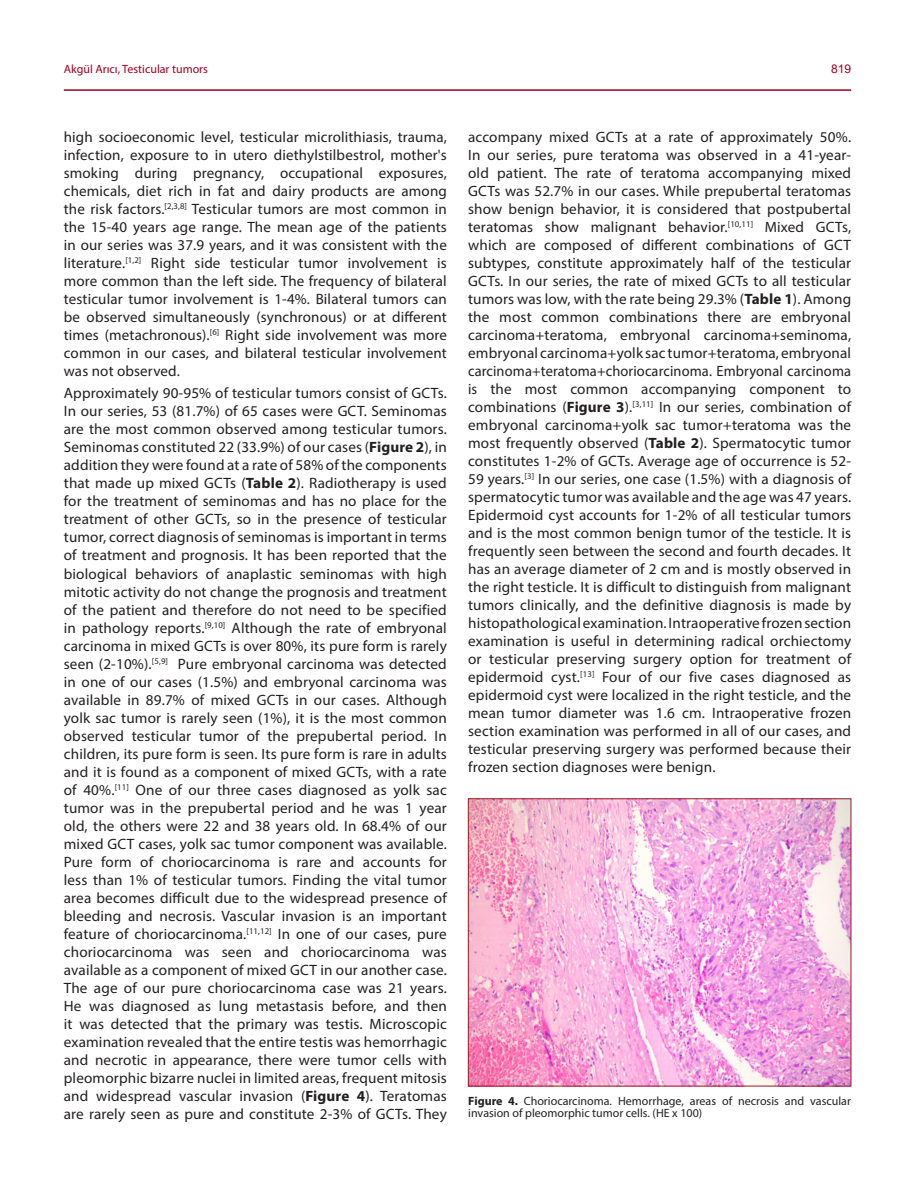
<style>
.page{position:relative;width:915px;height:1191px;background:#fff}
.page>*{position:absolute;margin:0;border:0;box-sizing:border-box;transform-origin:0 0}
.Ana_Metin{font:15px/18px "Myriad Pro";letter-spacing:.01em;color:#231f20;text-align:justify}
.Tablo_metni{font:12px/12px "Myriad Pro";color:#231f20}
.t1{font:12px "Myriad Pro";color:#990323}
.t2{font:12px "Arial";color:#990323}
.s1{font-weight:700}
</style>
<div class="page">
<hr style="left:64px;top:89px;width:786px;height:2px;background:#990323">
<img style="left:470px;top:800px;width:378px;height:284px">
<div style="left:468px;top:798px;width:382px;height:288px;border:1px solid #9a1a27"></div>
<p class="t1" style="left:64px;top:61px;width:146px">Akgül Arıcı, Testicular tumors</p>
<p class="t2" style="left:830px;top:60px;width:22px">819</p>
<p class="Ana_Metin" style="left:64px;top:128px;width:384px">high socioeconomic level, testicular microlithiasis, trauma, infection, exposure to in utero diethylstilbestrol, mother's smoking during pregnancy, occupational exposures, chemicals, diet rich in fat and dairy products are among the risk factors.<sup>[2,3,8]</sup> Testicular tumors are most common in the 15-40 years age range. The mean age of the patients in our series was 37.9 years, and it was consistent with the literature.<sup>[1,2]</sup> Right side testicular tumor involvement is more common than the left side. The frequency of bilateral testicular tumor involvement is 1-4%. Bilateral tumors can be observed simultaneously (synchronous) or at different times (metachronous).<sup>[6]</sup> Right side involvement was more common in our cases, and bilateral testicular involvement was not observed.</p>
<p class="Ana_Metin" style="left:64px;top:384px;width:384px">Approximately 90-95% of testicular tumors consist of GCTs.<br>In our series, 53 (81.7%) of 65 cases were GCT. Seminomas are the most common observed among testicular tumors.<br>Seminomas constituted 22 (33.9%) of our cases (<span class="s1">Figure 2</span>), in addition they were found at a rate of 58% of the components that made up mixed GCTs (<span class="s1">Table 2</span>). Radiotherapy is used for the treatment of seminomas and has no place for the treatment of other GCTs, so in the presence of testicular tumor, correct diagnosis of seminomas is important in terms of treatment and prognosis. It has been reported that the biological behaviors of anaplastic seminomas with high mitotic activity do not change the prognosis and treatment of the patient and therefore do not need to be specified in pathology reports.<sup>[9,10]</sup> Although the rate of embryonal carcinoma in mixed GCTs is over 80%, its pure form is rarely seen (2-10%).<sup>[5,9]</sup> Pure embryonal carcinoma was detected in one of our cases (1.5%) and embryonal carcinoma was available in 89.7% of mixed GCTs in our cases. Although yolk sac tumor is rarely seen (1%), it is the most common observed testicular tumor of the prepubertal period. In children, its pure form is seen. Its pure form is rare in adults and it is found as a component of mixed GCTs, with a rate of 40%.<sup>[11]</sup> One of our three cases diagnosed as yolk sac tumor was in the prepubertal period and he was 1 year old, the others were 22 and 38 years old. In 68.4% of our mixed GCT cases, yolk sac tumor component was available.<br>Pure form of choriocarcinoma is rare and accounts for less than 1% of testicular tumors. Finding the vital tumor area becomes difficult due to the widespread presence of bleeding and necrosis. Vascular invasion is an important feature of choriocarcinoma.<sup>[11,12]</sup> In one of our cases, pure choriocarcinoma was seen and choriocarcinoma was available as a component of mixed GCT in our another case.<br>The age of our pure choriocarcinoma case was 21 years.<br>He was diagnosed as lung metastasis before, and then it was detected that the primary was testis. Microscopic examination revealed that the entire testis was hemorrhagic and necrotic in appearance, there were tumor cells with pleomorphic bizarre nuclei in limited areas, frequent mitosis and widespread vascular invasion (<span class="s1">Figure 4</span>). Teratomas are rarely seen as pure and constitute 2-3% of GCTs. They</p>
<p class="Ana_Metin" style="left:468px;top:128px;width:384px">accompany mixed GCTs at a rate of approximately 50%.<br>In our series, pure teratoma was observed in a 41-year&shy;old patient. The rate of teratoma accompanying mixed GCTs was 52.7% in our cases. While prepubertal teratomas show benign behavior, it is considered that postpubertal teratomas show malignant behavior.<sup>[10,11]</sup> Mixed GCTs, which are composed of different combinations of GCT subtypes, constitute approximately half of the testicular GCTs. In our series, the rate of mixed GCTs to all testicular tumors was low, with the rate being 29.3% (<span class="s1">Table 1</span>). Among the most common combinations there are embryonal carcinoma+teratoma, embryonal carcinoma+seminoma, embryonal carcinoma+yolk sac tumor+teratoma, embryonal carcinoma+teratoma+choriocarcinoma. Embryonal carcinoma is the most common accompanying component to combinations (<span class="s1">Figure 3</span>).<sup>[3,11]</sup> In our series, combination of embryonal carcinoma+yolk sac tumor+teratoma was the most frequently observed (<span class="s1">Table 2</span>). Spermatocytic tumor constitutes 1-2% of GCTs. Average age of occurrence is 52- 59 years.<sup>[3]</sup> In our series, one case (1.5%) with a diagnosis of spermatocytic tumor was available and the age was 47 years.<br>Epidermoid cyst accounts for 1-2% of all testicular tumors and is the most common benign tumor of the testicle. It is frequently seen between the second and fourth decades. It has an average diameter of 2 cm and is mostly observed in the right testicle. It is difficult to distinguish from malignant tumors clinically, and the definitive diagnosis is made by histopathological examination. Intraoperative frozen section examination is useful in determining radical orchiectomy or testicular preserving surgery option for treatment of epidermoid cyst.<sup>[13]</sup> Four of our five cases diagnosed as epidermoid cyst were localized in the right testicle, and the mean tumor diameter was 1.6 cm. Intraoperative frozen section examination was performed in all of our cases, and testicular preserving surgery was performed because their frozen section diagnoses were benign.</p>
<p class="Tablo_metni" style="left:468px;top:1095px;width:384px"><span class="s1">Figure 4.</span> Choriocarcinoma. Hemorrhage, areas of necrosis and vascular invasion of pleomorphic tumor cells. (HE x 100)</p>
</div>
